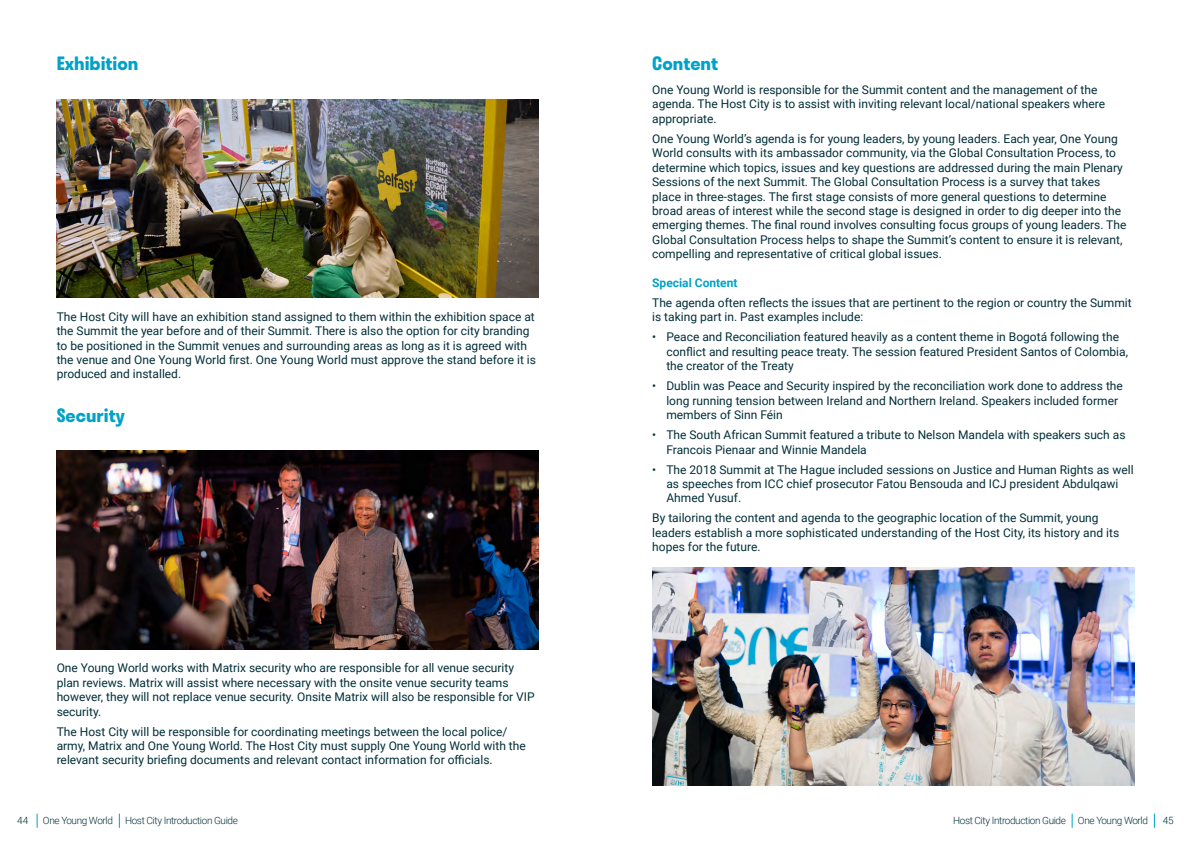
<style>
.page{position:relative;width:1191px;height:842px;background:#fff}
.page>*{position:absolute;margin:0;border:0;box-sizing:border-box;transform-origin:0 0}
.t1{font:700 18px "Stratos";color:#00a2c7}
.t2{font:12px/14.4px "Roboto";color:#012e38}
.t3{font:700 12px "Roboto";color:#00a2c7}
.t4{font:300 10px "Roboto";letter-spacing:-.04em;color:#012e38}
</style>
<div class="page">
<img style="left:57px;top:99px;width:482px;height:199px">
<img style="left:57px;top:451px;width:482px;height:198px">
<img style="left:652px;top:567px;width:482px;height:218px">
<svg style="left:37px;top:814px;width:1px;height:14px"></svg>
<svg style="left:119px;top:814px;width:1px;height:14px"></svg>
<svg style="left:1071px;top:814px;width:1px;height:14px"></svg>
<svg style="left:1154px;top:814px;width:1px;height:14px"></svg>
<h1 class="t1" style="left:57px;top:49px;width:83px">Exhibition</h1>
<p class="t2" style="left:57px;top:309px;width:481px">The Host City will have an exhibition stand assigned to them within the exhibition space at the Summit the year before and of their Summit. There is also the option for city branding to be positioned in the Summit venues and surrounding areas as long as it is agreed with the venue and One Young World first. One Young World must approve the stand before it is produced and installed.</p>
<h1 class="t1" style="left:57px;top:400px;width:69px">Security</h1>
<p class="t2" style="left:57px;top:660px;width:479px">One Young World works with Matrix security who are responsible for all venue security plan reviews. Matrix will assist where necessary with the onsite venue security teams however, they will not replace venue security. Onsite Matrix will also be responsible for VIP security.</p>
<p class="t2" style="left:57px;top:724px;width:471px">The Host City will be responsible for coordinating meetings between the local police/ army, Matrix and One Young World. The Host City must supply One Young World with the relevant security briefing documents and relevant contact information for officials.</p>
<h1 class="t1" style="left:652px;top:49px;width:67px">Content</h1>
<p class="t2" style="left:652px;top:82px;width:454px">One Young World is responsible for the Summit content and the management of the agenda. The Host City is to assist with inviting relevant local/national speakers where appropriate.</p>
<p class="t2" style="left:652px;top:131px;width:476px">One Young World’s agenda is for young leaders, by young leaders. Each year, One Young World consults with its ambassador community, via the Global Consultation Process, to determine which topics, issues and key questions are addressed during the main Plenary Sessions of the next Summit. The Global Consultation Process is a survey that takes place in three-stages. The first stage consists of more general questions to determine broad areas of interest while the second stage is designed in order to dig deeper into the emerging themes. The final round involves consulting focus groups of young leaders. The Global Consultation Process helps to shape the Summit’s content to ensure it is relevant, compelling and representative of critical global issues.</p>
<p class="t3" style="left:652px;top:274px;width:87px">Special Content</p>
<p class="t2" style="left:652px;top:295px;width:481px">The agenda often reflects the issues that are pertinent to the region or country the Summit is taking part in. Past examples include:</p>
<p class="t2" style="left:666px;top:329px;width:463px;text-indent:-14px">• Peace and Reconciliation featured heavily as a content theme in Bogotá following the conflict and resulting peace treaty. The session featured President Santos of Colombia, the creator of the Treaty</p>
<p class="t2" style="left:666px;top:378px;width:458px;text-indent:-14px">• Dublin was Peace and Security inspired by the reconciliation work done to address the long running tension between Ireland and Northern Ireland. Speakers included former members of Sinn Féin</p>
<p class="t2" style="left:666px;top:427px;width:460px;text-indent:-14px">• The South African Summit featured a tribute to Nelson Mandela with speakers such as<br>Francois Pienaar and Winnie Mandela</p>
<p class="t2" style="left:666px;top:462px;width:469px;text-indent:-14px">• The 2018 Summit at The Hague included sessions on Justice and Human Rights as well as speeches from ICC chief prosecutor Fatou Bensouda and ICJ president Abdulqawi<br>Ahmed Yusuf.</p>
<p class="t2" style="left:652px;top:510px;width:468px">By tailoring the content and agenda to the geographic location of the Summit, young leaders establish a more sophisticated understanding of the Host City, its history and its hopes for the future.</p>
<p class="t4" style="left:17px;top:813px;width:13px">44</p>
<p class="t4" style="left:43px;top:813px;width:196px">One Young World Host City Introduction Guide</p>
<p class="t4" style="left:953px;top:813px;width:196px">Host City Introduction Guide One Young World</p>
<p class="t4" style="left:1162px;top:813px;width:13px">45</p>
</div>
